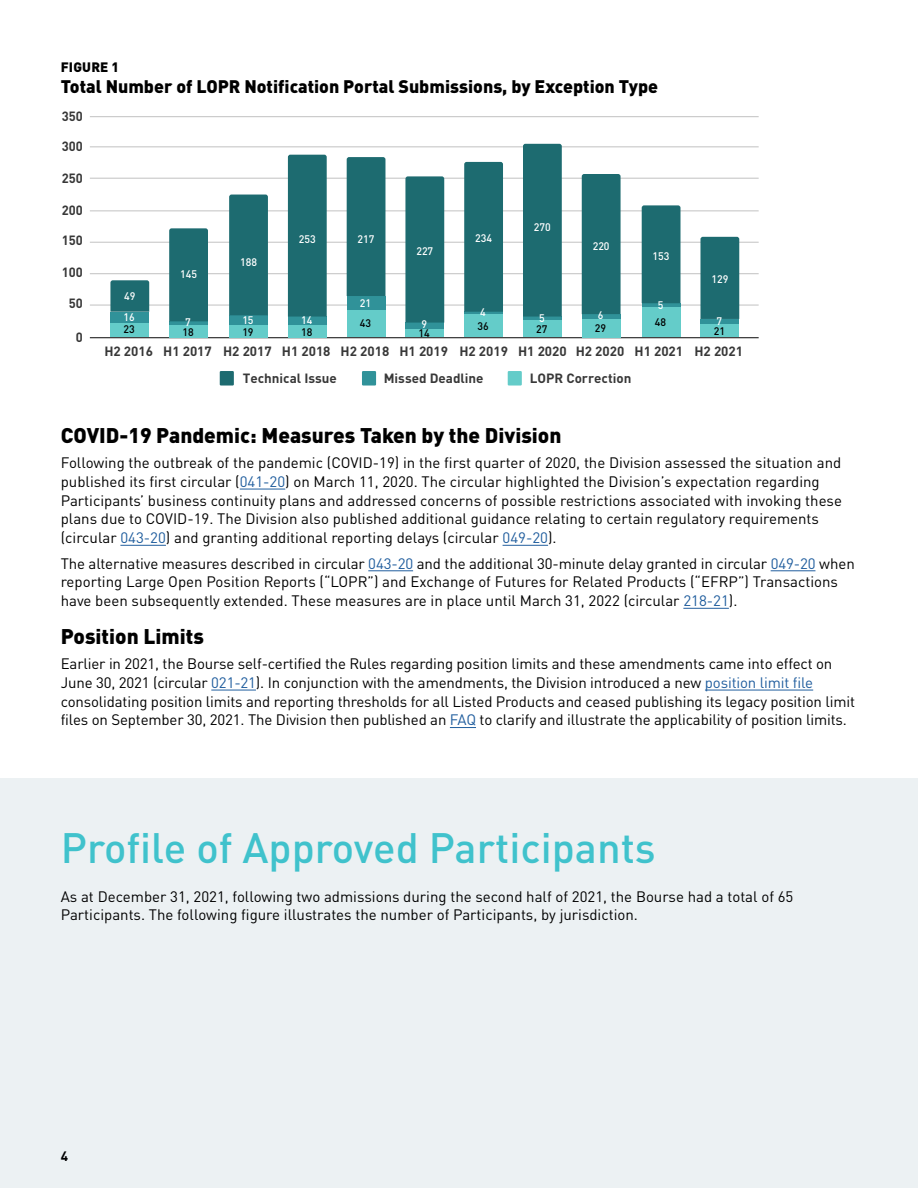
<style>
.page{position:relative;width:918px;height:1188px;background:#fff}
.page>*{position:absolute;margin:0;border:0;box-sizing:border-box;transform-origin:0 0}
.t1{font:500 42px "DIN Pro";color:#40c2cc}
.t2{font:900 21px "DIN Pro";color:#000}
.t3{font:900 18px "DIN Pro";color:#000}
.t4{font:15px/18.8px "DIN Pro";color:#000}
.t5{font:900 13.5px "DIN Pro";letter-spacing:.01em;color:#000}
.t6{font:700 13.5px "DIN Pro";color:#000}
.t7{font:700 13.35px/26.1px "DIN Pro";color:#383838}
.t8{font:500 10.8px/21.3px "DIN Pro";color:#fff}
.t9{font:500 10.8px "DIN Pro";color:#000}
.s1{color:#215e9e}
</style>
<div class="page">
<div style="left:0;top:778px;width:918px;height:410px;background:#ecf1f3"></div>
<hr style="left:240px;top:489px;width:45px;height:1px;background:#215e9e">
<hr style="left:120px;top:545px;width:46px;height:1px;background:#215e9e">
<hr style="left:503px;top:545px;width:45px;height:1px;background:#215e9e">
<hr style="left:368px;top:570px;width:45px;height:1px;background:#215e9e">
<hr style="left:771px;top:570px;width:44px;height:1px;background:#215e9e">
<hr style="left:683px;top:608px;width:46px;height:1px;background:#215e9e">
<hr style="left:211px;top:690px;width:45px;height:1px;background:#215e9e">
<hr style="left:705px;top:690px;width:108px;height:1px;background:#215e9e">
<svg style="left:450px;top:727px;width:26px;height:1px"></svg>
<hr style="left:90px;top:242px;width:669px;height:1px;background:#ccc">
<hr style="left:90px;top:178px;width:669px;height:1px;background:#ccc">
<hr style="left:90px;top:304px;width:669px;height:2px;background:#ccc">
<hr style="left:90px;top:337px;width:669px;height:1px;background:#333">
<hr style="left:90px;top:273px;width:669px;height:1px;background:#ccc">
<hr style="left:90px;top:210px;width:669px;height:1px;background:#ccc">
<hr style="left:90px;top:146px;width:669px;height:1px;background:#ccc">
<div style="left:229px;top:325px;width:39px;height:12px;background:#64ccc9"></div>
<div style="left:288px;top:325px;width:39px;height:12px;background:#64ccc9"></div>
<div style="left:110px;top:312px;width:39px;height:11px;background:#309299"></div>
<div style="left:229px;top:315px;width:39px;height:10px;background:#309299"></div>
<div style="left:288px;top:317px;width:39px;height:8px;background:#309299"></div>
<div style="left:347px;top:296px;width:38px;height:13px;background:#309299"></div>
<svg style="left:109px;top:280px;width:41px;height:32px"></svg>
<svg style="left:168px;top:228px;width:41px;height:109px;background:#317e82"></svg>
<svg style="left:109px;top:323px;width:41px;height:15px"></svg>
<svg style="left:347px;top:306px;width:39px;height:31px"></svg>
<svg style="left:228px;top:194px;width:41px;height:122px;background:#2a7378"></svg>
<svg style="left:287px;top:154px;width:41px;height:163px;background:#2a7378"></svg>
<svg style="left:346px;top:157px;width:41px;height:140px;background:#297377"></svg>
<svg style="left:404px;top:176px;width:41px;height:161px;background:#2d797d"></svg>
<svg style="left:463px;top:161px;width:41px;height:176px;background:#338083"></svg>
<svg style="left:522px;top:143px;width:41px;height:194px;background:#307c80"></svg>
<svg style="left:581px;top:174px;width:41px;height:163px;background:#307e82"></svg>
<svg style="left:641px;top:205px;width:41px;height:132px;background:#39898c"></svg>
<svg style="left:699px;top:236px;width:41px;height:101px;background:#348185"></svg>
<div style="left:220px;top:371px;width:14px;height:15px;background:#1d6b70"></div>
<div style="left:362px;top:371px;width:14px;height:15px;background:#309299"></div>
<div style="left:508px;top:371px;width:14px;height:15px;background:#64ccc9"></div>
<hr style="left:90px;top:116px;width:669px;height:1px;background:#ccc">
<p class="t5" style="left:61px;top:57px;width:60px">FIGURE 1</p>
<p class="t3" style="left:61px;top:72px;width:599px">Total Number of LOPR Notification Portal Submissions, by Exception Type</p>
<p class="t7" style="left:62px;top:102px;width:23px">350</p>
<p class="t7" style="left:62px;top:133px;width:23px">300</p>
<p class="t7" style="left:62px;top:164px;width:23px">250</p>
<p class="t7" style="left:62px;top:197px;width:23px">200</p>
<p class="t7" style="left:62px;top:227px;width:23px">150</p>
<p class="t7" style="left:62px;top:258px;width:23px">100</p>
<p class="t7" style="left:69px;top:290px;width:16px">50</p>
<p class="t7" style="left:76px;top:323px;width:9px">0</p>
<p class="t8" style="left:124px;top:285px;width:13px">49<br>16</p>
<p class="t9" style="left:124px;top:321px;width:13px">23</p>
<p class="t8" style="left:180px;top:263px;width:18px">145</p>
<p class="t8" style="left:185px;top:311px;width:7px">7</p>
<p class="t9" style="left:182px;top:323px;width:13px">18</p>
<p class="t8" style="left:240px;top:251px;width:18px">188</p>
<p class="t8" style="left:242px;top:308px;width:13px">15</p>
<p class="t9" style="left:242px;top:323px;width:13px">19</p>
<p class="t8" style="left:299px;top:228px;width:18px">253</p>
<p class="t8" style="left:301px;top:308px;width:13px">14</p>
<p class="t9" style="left:301px;top:323px;width:13px">18</p>
<p class="t8" style="left:358px;top:228px;width:18px">217</p>
<p class="t8" style="left:360px;top:291px;width:13px">21</p>
<p class="t9" style="left:360px;top:315px;width:13px">43</p>
<p class="t8" style="left:416px;top:240px;width:18px">227</p>
<p class="t8" style="left:421px;top:313px;width:7px">9</p>
<p class="t9" style="left:419px;top:325px;width:13px">14</p>
<p class="t8" style="left:475px;top:227px;width:18px">234</p>
<p class="t8" style="left:480px;top:301px;width:7px">4</p>
<p class="t9" style="left:477px;top:317px;width:13px">36</p>
<p class="t8" style="left:534px;top:216px;width:18px">270</p>
<p class="t8" style="left:539px;top:307px;width:7px">5</p>
<p class="t9" style="left:536px;top:321px;width:13px">27</p>
<p class="t8" style="left:593px;top:235px;width:18px">220</p>
<p class="t8" style="left:598px;top:304px;width:7px">6</p>
<p class="t9" style="left:595px;top:320px;width:13px">29</p>
<p class="t8" style="left:653px;top:245px;width:18px">153</p>
<p class="t8" style="left:658px;top:294px;width:7px">5</p>
<p class="t9" style="left:655px;top:314px;width:13px">48</p>
<p class="t8" style="left:711px;top:268px;width:18px">129</p>
<p class="t8" style="left:717px;top:310px;width:7px">7</p>
<p class="t9" style="left:714px;top:322px;width:13px">21</p>
<p class="t7" style="left:243px;top:338px;width:502px;text-indent:-138px">H2 2016 H1 2017 H2 2017 H1 2018 H2 2018 H1 2019 H2 2019 H1 2020 H2 2020 H1 2021 H2 2021<br>Technical Issue</p>
<p class="t7" style="left:384px;top:364px;width:101px">Missed Deadline</p>
<p class="t7" style="left:530px;top:364px;width:103px">LOPR Correction</p>
<h2 class="t2" style="left:61px;top:418px;width:502px">COVID-19 Pandemic: Measures Taken by the Division</h2>
<p class="t4" style="left:61px;top:452px;width:783px">Following the outbreak of the pandemic (COVID-19) in the first quarter of 2020, the Division assessed the situation and published its first circular (<span class="s1">041-20</span>) on March 11, 2020. The circular highlighted the Division’s expectation regarding Participants’ business continuity plans and addressed concerns of possible restrictions associated with invoking these plans due to COVID-19. The Division also published additional guidance relating to certain regulatory requirements (circular <span class="s1">043-20</span>) and granting additional reporting delays (circular <span class="s1">049-20</span>).</p>
<p class="t4" style="left:61px;top:553px;width:796px">The alternative measures described in circular <span class="s1">043-20</span> and the additional 30-minute delay granted in circular <span class="s1">049-20</span> when reporting Large Open Position Reports (“LOPR”) and Exchange of Futures for Related Products (“EFRP”) Transactions have been subsequently extended. These measures are in place until March 31, 2022 (circular <span class="s1">218-21</span>).</p>
<h2 class="t2" style="left:61px;top:619px;width:145px">Position Limits</h2>
<p class="t4" style="left:61px;top:653px;width:796px">Earlier in 2021, the Bourse self-certified the Rules regarding position limits and these amendments came into effect on June 30, 2021 (circular <span class="s1">021-21</span>). In conjunction with the amendments, the Division introduced a new <span class="s1">position limit file </span>consolidating position limits and reporting thresholds for all Listed Products and ceased publishing its legacy position limit files on September 30, 2021. The Division then published an <span class="s1">FAQ</span> to clarify and illustrate the applicability of position limits.</p>
<h1 class="t1" style="left:61px;top:815px;width:596px">Profile of Approved Participants</h1>
<p class="t4" style="left:61px;top:886px;width:734px">As at December 31, 2021, following two admissions during the second half of 2021, the Bourse had a total of 65<br>Participants. The following figure illustrates the number of Participants, by jurisdiction.</p>
<p class="t6" style="left:61px;top:1146px;width:9px">4</p>
</div>
